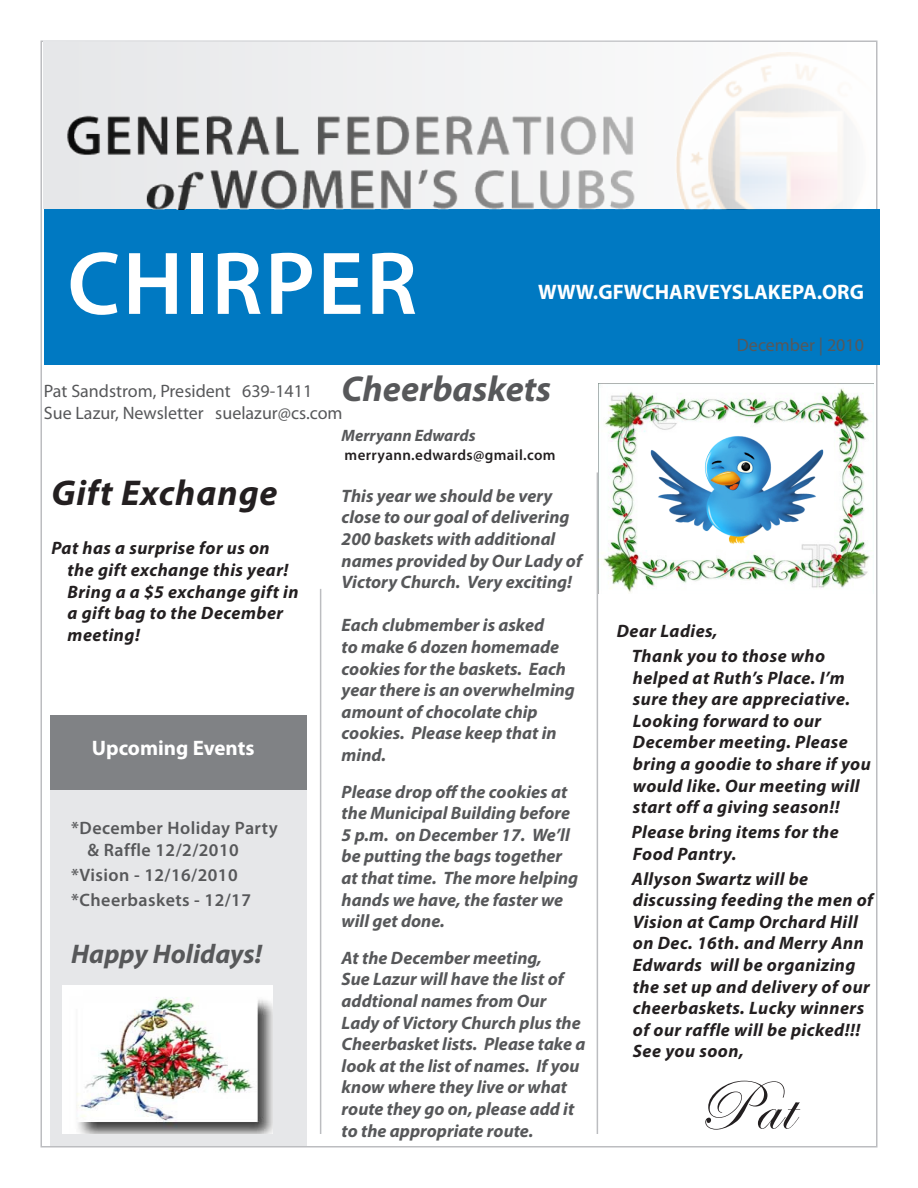
<style>
.page{position:relative;width:918px;height:1188px;background:#fff}
.page>*{position:absolute;margin:0;border:0;box-sizing:border-box;transform-origin:0 0}
.t1{font:600 90px "Myriad Pro";letter-spacing:.025em;color:#fff}
.t2{font:72px "Edwardian Script ITC";color:#231f20}
.t3{font:italic 700 36px "Myriad Pro";color:#57585a}
.t4{font:italic 700 36px "Myriad Pro";letter-spacing:.025em;color:#231f20}
.t5{font:italic 700 27px "Myriad Pro";color:#57585a}
.t6{font:700 21px "Myriad Pro";color:#fff}
.t7{font:italic 700 18px/21.6px "Myriad Pro";color:#57585a}
.t8{font:italic 700 18px/21.6px "Myriad Pro";letter-spacing:.025em;color:#231f20}
.t9{font:18px "Myriad Pro";color:#57585a}
.t10{font:600 18px/21.6px "Myriad Pro";letter-spacing:.025em;color:#57585a}
.t11{font:italic 700 16.5px "Myriad Pro";color:#57585a}
.t12{font:600 15px "Myriad Pro";letter-spacing:.025em;color:#231f20}
</style>
<div class="page">
<img style="left:598px;top:383px;width:276px;height:211px">
<div style="left:44px;top:209px;width:835px;height:156px;background:#0079c2"></div>
<div style="left:50px;top:789px;width:257px;height:357px;background:#e6e7e9"></div>
<div style="left:50px;top:716px;width:257px;height:74px;background:#808285"></div>
<div style="left:44px;top:40px;width:830px;height:169px;background:linear-gradient(to right,#e6e7e9,#fefefe)"></div>
<img style="left:64px;top:53px;width:810px;height:156px">
<hr style="left:320px;top:589px;width:1px;height:545px;background:#bcbdc0">
<hr style="left:597px;top:472px;width:1px;height:662px;background:#bcbdc0">
<img style="left:650px;top:414px;width:174px;height:157px">
<img style="left:63px;top:986px;width:210px;height:147px">
<p class="t1" style="left:68px;top:226px;width:351px">CHIRPER</p>
<p class="t6" style="left:538px;top:278px;width:327px">WWW.GFWCHARVEYSLAKEPA.ORG</p>
<p class="t9" style="left:737px;top:334px;width:129px">December | 2010</p>
<p class="t3" style="left:342px;top:365px;width:211px">Cheerbaskets</p>
<p class="t11" style="left:342px;top:424px;width:135px">Merryann Edwards</p>
<p class="t12" style="left:345px;top:446px;width:213px">merryann.edwards@gmail.com</p>
<p class="t7" style="left:342px;top:484px;width:242px">This year we should be very close to our goal of delivering<br>200 baskets with additional names provided by Our Lady of<br>Victory Church. Very exciting!</p>
<p class="t7" style="left:342px;top:614px;width:235px">Each clubmember is asked<br>to make 6 dozen homemade cookies for the baskets. Each year there is an overwhelming amount of chocolate chip cookies. Please keep that in mind.</p>
<p class="t7" style="left:342px;top:780px;width:238px">Please drop off the cookies at the Municipal Building before<br>5 p.m. on December 17. We’ll be putting the bags together at that time. The more helping hands we have, the faster we will get done.</p>
<p class="t7" style="left:342px;top:946px;width:245px">At the December meeting,<br>Sue Lazur will have the list of addtional names from Our<br>Lady of Victory Church plus the<br>Cheerbasket lists. Please take a look at the list of names. If you know where they live or what route they go on, please add it to the appropriate route.</p>
<p class="t9" style="left:44px;top:380px;width:270px">Pat Sandstrom, President 639-1411</p>
<p class="t9" style="left:44px;top:401px;width:300px">Sue Lazur, Newsletter suelazur@cs.com</p>
<p class="t4" style="left:51px;top:469px;width:228px">Gift Exchange</p>
<p class="t8" style="left:68px;top:537px;width:232px;text-indent:-16px">Pat has a surprise for us on the gift exchange this year!<br>Bring a a $5 exchange gift in a gift bag to the December meeting!</p>
<p class="t6" style="left:92px;top:734px;width:164px">Upcoming Events</p>
<p class="t10" style="left:87px;top:817px;width:192px;text-indent:-16px">*December Holiday Party &amp; Raffle 12/2/2010</p>
<p class="t10" style="left:71px;top:864px;width:168px">*Vision - 12/16/2010</p>
<p class="t10" style="left:71px;top:888px;width:181px">*Cheerbaskets - 12/17</p>
<p class="t5" style="left:71px;top:936px;width:192px">Happy Holidays!</p>
<p class="t8" style="left:617px;top:620px;width:102px">Dear Ladies,</p>
<p class="t8" style="left:632px;top:645px;width:241px">Thank you to those who helped at Ruth’s Place. I’m sure they are appreciative.<br>Looking forward to our<br>December meeting. Please bring a goodie to share if you would like. Our meeting will start off a giving season!!</p>
<p class="t8" style="left:632px;top:821px;width:208px">Please bring items for the<br>Food Pantry.</p>
<p class="t8" style="left:632px;top:867px;width:243px">Allyson Swartz will be discussing feeding the men of<br>Vision at Camp Orchard Hill on Dec. 16th. and Merry Ann<br>Edwards will be organizing the set up and delivery of our cheerbaskets. Lucky winners of our raffle will be picked!!!<br>See you soon,</p>
<p class="t2" style="left:697px;top:1067px;width:97px">Pat</p>
</div>
